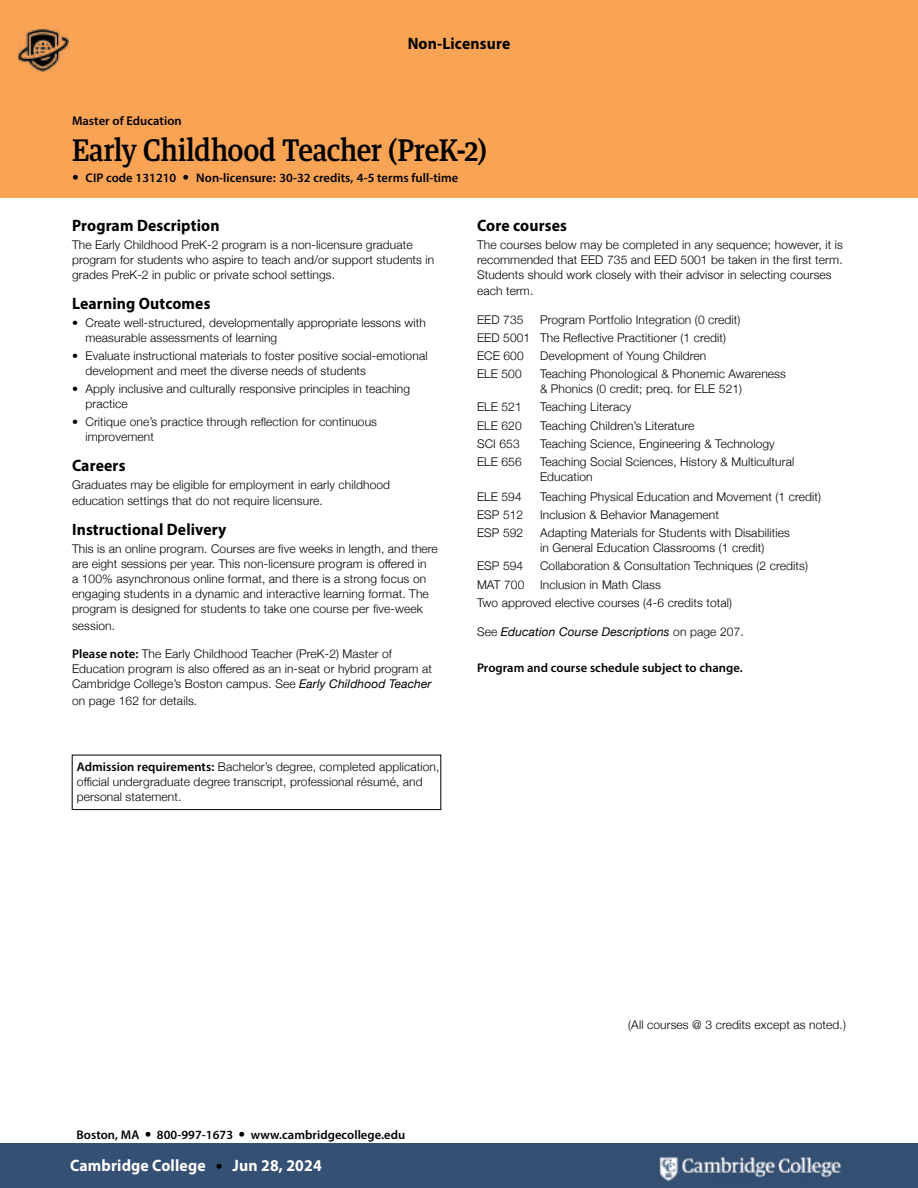
<style>
.page{position:relative;width:918px;height:1188px;background:#fff}
.page>*{position:absolute;margin:0;border:0;box-sizing:border-box;transform-origin:0 0}
.cht_h1-egypt{font:500 30px "Guardian Text Egyp";letter-spacing:-.015em;color:#000;scale:.9 1}
.t1{font:700 16.5px "Myriad Pro";letter-spacing:.01em;color:#fff;scale:.95 1}
.bul-2{font:700 16.5px "Myriad Pro";letter-spacing:.01em;color:#000;scale:.95 1}
.txt-2{font:700 16.5px "Myriad Pro";letter-spacing:.01em;color:#000;scale:.95 1}
.txt-2_b{font:700 16.5px "Myriad Pro";letter-spacing:.01em;color:#000;scale:.95 1}
.txt-2_b-2{font:600 12.6px "Myriad Pro";letter-spacing:.005em;color:#000}
.txt-9{font:300 12px/15px "Helvetica Neue";letter-spacing:.01em;color:#000}
.txt-2-2{font:300 12px/15px "Helvetica Neue";letter-spacing:.01em;color:#000}
.bul-2-2{font:300 12px/15px "Helvetica Neue";letter-spacing:.01em;color:#000}
.bul-9{font:300 12px/15px "Helvetica Neue";letter-spacing:.01em;color:#000}
.txt-2-3{font:italic 12px "Helvetica Neue";letter-spacing:.01em;color:#000}
.s1{font-family:"Helvetica Neue";font-weight:300;font-size:13.5px}
.s2{font-family:"Myriad Pro";font-weight:600;font-size:12.6px}
.s3{font-weight:400;font-style:italic}
.s4{font-weight:300;font-style:normal}
.s5{font-family:"Helvetica Neue";font-weight:300;font-size:13.5px;color:#000}
</style>
<div class="page">
<div style="left:0;top:0;width:918px;height:198px;background:#f9a355"></div>
<div style="left:0;top:1143px;width:918px;height:45px;background:#345073"></div>
<img style="left:659px;top:1156px;width:183px;height:25px">
<img style="left:18px;top:30px;width:50px;height:42px">
<div style="left:72px;top:755px;width:369px;height:55px;border:1px solid #000"></div>
<p class="bul-2" style="left:408px;top:32px;width:110px">Non-Licensure</p>
<p class="txt-2_b-2" style="left:72px;top:113px;width:111px">Master of Education</p>
<p class="cht_h1-egypt" style="left:72px;top:126px;width:463px">Early Childhood Teacher (PreK-2)</p>
<p class="txt-2_b-2" style="left:72px;top:170px;width:388px"><span class="s1">•</span> CIP code 131210 <span class="s1">•</span> Non-licensure: 30-32 credits, 4-5 terms full-time</p>
<p class="bul-2" style="left:72px;top:215px;width:157px">Program Description</p>
<p class="txt-9" style="left:72px;top:236px;width:364px">The Early Childhood PreK-2 program is a non-licensure graduate program for students who aspire to teach and/or support students in grades PreK-2 in public or private school settings.</p>
<p class="txt-2_b" style="left:72px;top:293px;width:147px">Learning Outcomes</p>
<p class="bul-2-2" style="left:86px;top:314px;width:342px;text-indent:-14px">• Create well-structured, developmentally appropriate lessons with measurable assessments of learning</p>
<p class="bul-2-2" style="left:86px;top:347px;width:344px;text-indent:-14px">• Evaluate instructional materials to foster positive social-emotional development and meet the diverse needs of students</p>
<p class="bul-2-2" style="left:86px;top:380px;width:326px;text-indent:-14px">• Apply inclusive and culturally responsive principles in teaching practice</p>
<p class="bul-9" style="left:86px;top:413px;width:293px;text-indent:-14px">• Critique one’s practice through reflection for continuous improvement</p>
<p class="txt-2" style="left:72px;top:455px;width:58px">Careers</p>
<p class="txt-9" style="left:72px;top:475px;width:320px;line-height:16.5px">Graduates may be eligible for employment in early childhood education settings that do not require licensure.</p>
<p class="bul-2" style="left:72px;top:519px;width:164px">Instructional Delivery</p>
<p class="txt-9" style="left:72px;top:541px;width:367px">This is an online program. Courses are five weeks in length, and there are eight sessions per year. This non-licensure program is offered in<br>a 100% asynchronous online format, and there is a strong focus on engaging students in a dynamic and interactive learning format. The program is designed for students to take one course per five-week</p>
<p class="txt-9" style="left:72px;top:617px;width:45px">session.</p>
<p class="txt-9" style="left:72px;top:646px;width:362px"><span class="s2">Please note:</span> The Early Childhood Teacher (PreK-2) Master of<br>Education program is also offered as an in-seat or hybrid program at<br>Cambridge College’s Boston campus. See <span class="s3">Early Childhood Teacher</span></p>
<p class="txt-9" style="left:72px;top:692px;width:127px">on page 162 for details.</p>
<p class="txt-2" style="left:477px;top:215px;width:96px">Core courses</p>
<p class="txt-9" style="left:477px;top:236px;width:367px;text-align:justify">The courses below may be completed in any sequence; however, it is recommended that EED 735 and EED 5001 be taken in the first term.<br>Students should work closely with their advisor in selecting courses</p>
<p class="txt-9" style="left:477px;top:283px;width:58px">each term.</p>
<p class="txt-2-2" style="left:477px;top:311px;width:48px">EED 735</p>
<p class="txt-2-2" style="left:540px;top:311px;width:202px">Program Portfolio Integration (0 credit)</p>
<p class="txt-2-2" style="left:477px;top:329px;width:251px">EED 5001 The Reflective Practitioner (1 credit)</p>
<p class="txt-2-2" style="left:477px;top:347px;width:48px">ECE 600</p>
<p class="txt-2-2" style="left:540px;top:347px;width:168px">Development of Young Children</p>
<p class="txt-2-2" style="left:477px;top:365px;width:46px">ELE 500</p>
<p class="txt-2-2" style="left:540px;top:365px;width:247px">Teaching Phonological &amp; Phonemic Awareness &amp; Phonics (0 credit; preq. for ELE 521)</p>
<p class="txt-2-2" style="left:477px;top:398px;width:46px">ELE 521</p>
<p class="txt-2-2" style="left:540px;top:398px;width:93px">Teaching Literacy</p>
<p class="txt-2-2" style="left:477px;top:418px;width:46px">ELE 620</p>
<p class="txt-2-2" style="left:540px;top:418px;width:156px">Teaching Children’s Literature</p>
<p class="txt-2-2" style="left:477px;top:436px;width:44px">SCI 653</p>
<p class="txt-2-2" style="left:540px;top:436px;width:236px">Teaching Science, Engineering &amp; Technology</p>
<p class="txt-2-2" style="left:477px;top:454px;width:46px">ELE 656</p>
<p class="txt-2-2" style="left:540px;top:454px;width:256px">Teaching Social Sciences, History &amp; Multicultural<br>Education</p>
<p class="txt-2-2" style="left:477px;top:488px;width:46px">ELE 594</p>
<p class="txt-2-2" style="left:540px;top:488px;width:283px">Teaching Physical Education and Movement (1 credit)</p>
<p class="txt-2-2" style="left:477px;top:506px;width:48px">ESP 512</p>
<p class="txt-2-2" style="left:540px;top:506px;width:181px">Inclusion &amp; Behavior Management</p>
<p class="txt-2-2" style="left:477px;top:524px;width:48px">ESP 592</p>
<p class="txt-2-2" style="left:540px;top:524px;width:251px">Adapting Materials for Students with Disabilities in General Education Classrooms (1 credit)</p>
<p class="txt-2-2" style="left:477px;top:557px;width:48px">ESP 594</p>
<p class="txt-2-2" style="left:540px;top:557px;width:270px">Collaboration &amp; Consultation Techniques (2 credits)</p>
<p class="txt-2-2" style="left:477px;top:577px;width:49px">MAT 700</p>
<p class="txt-2-2" style="left:540px;top:577px;width:122px">Inclusion in Math Class</p>
<p class="txt-9" style="left:477px;top:595px;width:257px">Two approved elective courses (4-6 credits total)</p>
<p class="txt-2-3" style="left:477px;top:623px;width:268px"><span class="s4">See</span> Education Course Descriptions <span class="s4">on page 207.</span></p>
<p class="txt-2_b-2" style="left:477px;top:660px;width:267px">Program and course schedule subject to change.</p>
<p class="txt-9" style="left:77px;top:759px;width:364px"><span class="s2">Admission requirements:</span> Bachelor’s degree, completed application, official undergraduate degree transcript, professional résumé, and personal statement.</p>
<p class="txt-2_b-2" style="left:76px;top:1127px;width:330px">Boston, MA <span class="s1">•</span> 800-997-1673 <span class="s1">•</span> www.cambridgecollege.edu</p>
<h2 class="t1" style="left:27px;top:1155px;width:190px">326 Cambridge College</h2>
<h2 class="t1" style="left:76px;top:1154px;width:341px">Academic Catalog 2024-2025 <span class="s5">•</span> Jun 28, 2024</h2>
<h2 class="t1" style="left:216px;top:1155px;width:113px"><span class="s5">•</span> Jun 28, 2024</h2>
<p class="txt-9" style="left:628px;top:1016px;width:219px">(All courses @ 3 credits except as noted.)</p>
</div>
